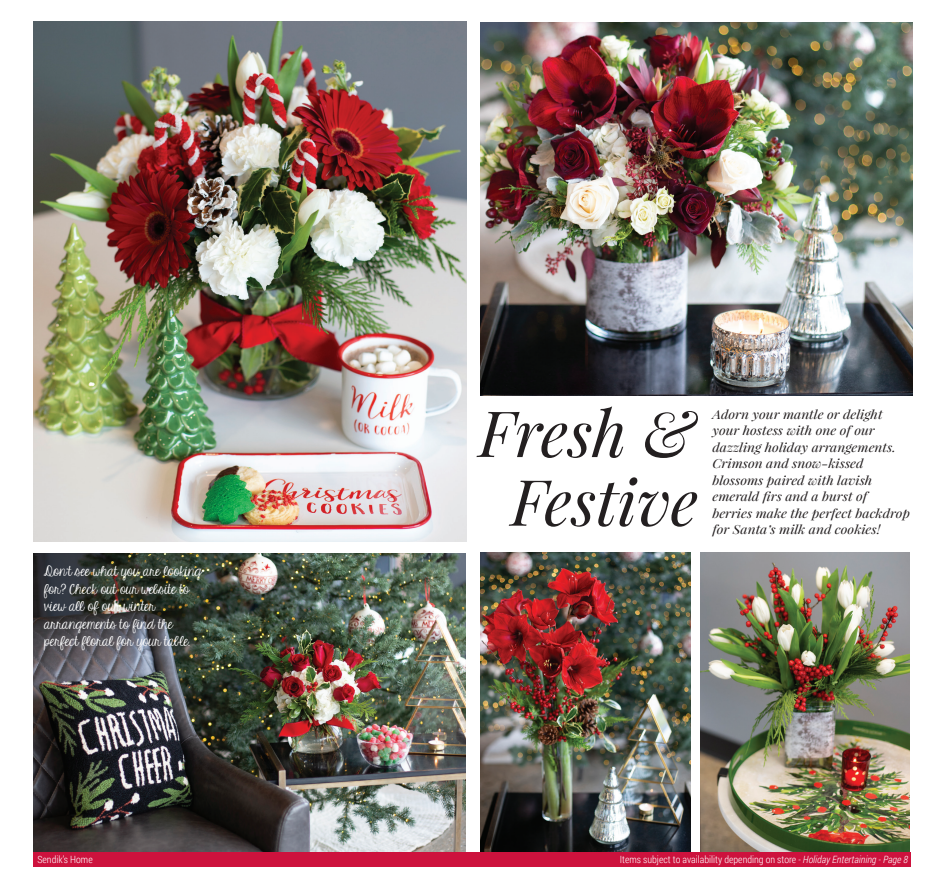
<style>
.page{position:relative;width:945px;height:889px;background:#fff}
.page>*{position:absolute;margin:0;border:0;box-sizing:border-box;transform-origin:0 0}
.t1{font:italic 63.75px/68.8px "Playfair Display";color:#231f20;text-align:center}
.t2{font:14.38px/17.5px "KG Eyes Wide Open";color:#fff;scale:1.11 1}
.t3{font:italic 12.38px/16.5px "Playfair Display";color:#231f20;scale:1.11 1}
.t4{font:300 10px "Roboto Condensed";color:#fff}
.s1{font-style:italic}
</style>
<div class="page">
<img style="left:34px;top:553px;width:432px;height:299px">
<img style="left:34px;top:21px;width:433px;height:521px">
<img style="left:480px;top:22px;width:432px;height:373px">
<img style="left:701px;top:552px;width:209px;height:300px">
<img style="left:480px;top:552px;width:210px;height:300px">
<div style="left:34px;top:852px;width:877px;height:14px;background:#cd123d"></div>
<p class="t2" style="left:44px;top:564px;width:143px">Don’t see what you are looking for? Check out our website to view all of our winter arrangements to find the perfect floral for your table.</p>
<h1 class="t1" style="left:479px;top:397px;width:221px">Fresh &amp;<br>Festive</h1>
<p class="t3" style="left:712px;top:405px;width:179px">Adorn your mantle or delight your hostess with one of our dazzling holiday arrangements.<br>Crimson and snow-kissed blossoms paired with lavish emerald firs and a burst of berries make the perfect backdrop for Santa’s milk and cookies!</p>
<p class="t4" style="left:38px;top:852px;width:57px">Sendik’s Home</p>
<p class="t4" style="left:620px;top:852px;width:290px">Items subject to availability depending on store - <span class="s1">Holiday Entertaining - Page 8</span></p>
</div>
